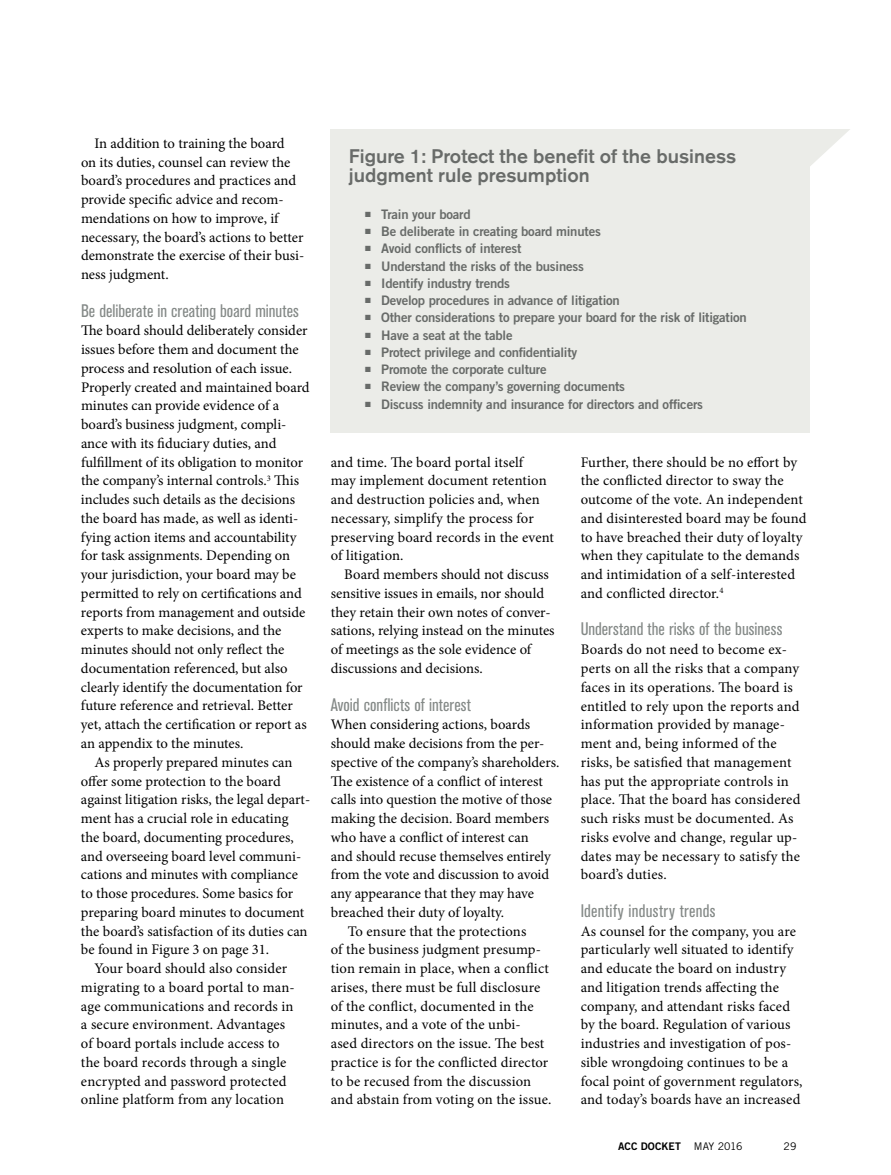
<style>
.page{position:relative;width:891px;height:1175px;background:#fff}
.page>*{position:absolute;margin:0;border:0;box-sizing:border-box;transform-origin:0 0}
.t1{font:500 19.5px/19.5px "Akzidenz Grotesk BE";color:#686b69}
.t2{font:condensed 18px "Akzidenz Grotesk BE";letter-spacing:.01em;color:#848987}
.t3{font:14.7px/18.8px "Minion Pro";color:#000}
.t4{font:13.2px "Trade Gothic Bold Two";letter-spacing:-.015em;color:#686b69}
.t5{font:10.5px "Trade Gothic Bold Two";letter-spacing:.015em;color:#000}
.t6{font:10.5px "Trade Gothic";color:#000}
.s1{font-family:"Trade Gothic"}
</style>
<div class="page">
<div style="left:331px;top:129px;width:479px;height:303px;background:#ebece8"></div>
<svg style="left:810px;top:129px;width:40px;height:37px"></svg>
<p class="t3" style="left:81px;top:134px;width:225px;text-indent:13px">In addition to training the board<br>on its duties, counsel can review the board’s procedures and practices and provide specific advice and recom&shy;mendations on how to improve, if necessary, the board’s actions to better demonstrate the exercise of their busi&shy;ness judgment.</p>
<p class="t2" style="left:81px;top:300px;width:219px">Be deliberate in creating board minutes</p>
<p class="t3" style="left:81px;top:321px;width:230px">The board should deliberately consider issues before them and document the process and resolution of each issue.<br>Properly created and maintained board minutes can provide evidence of a board’s business judgment, compli&shy;ance with its fiduciary duties, and fulfillment of its obligation to monitor the company’s internal controls.<sup>3</sup> This includes such details as the decisions the board has made, as well as identi&shy;fying action items and accountability for task assignments. Depending on your jurisdiction, your board may be permitted to rely on certifications and reports from management and outside experts to make decisions, and the minutes should not only reflect the documentation referenced, but also clearly identify the documentation for future reference and retrieval. Better yet, attach the certification or report as an appendix to the minutes.</p>
<p class="t3" style="left:94px;top:752px;width:200px">As properly prepared minutes can</p>
<p class="t3" style="left:81px;top:771px;width:201px">offer some protection to the board</p>
<p class="t3" style="left:81px;top:790px;width:231px">against litigation risks, the legal depart-</p>
<p class="t3" style="left:81px;top:809px;width:209px">ment has a crucial role in educating</p>
<p class="t3" style="left:81px;top:827px;width:214px">the board, documenting procedures,</p>
<p class="t3" style="left:81px;top:846px;width:222px">and overseeing board level communi-</p>
<p class="t3" style="left:81px;top:865px;width:218px">cations and minutes with compliance</p>
<p class="t3" style="left:81px;top:884px;width:214px">to those procedures. Some basics for</p>
<p class="t3" style="left:81px;top:902px;width:225px">preparing board minutes to document</p>
<p class="t3" style="left:81px;top:921px;width:228px">the board’s satisfaction of its duties can</p>
<p class="t3" style="left:81px;top:940px;width:190px">be found in Figure 3 on page 31.</p>
<p class="t3" style="left:94px;top:959px;width:194px">Your board should also consider</p>
<p class="t3" style="left:81px;top:977px;width:215px">migrating to a board portal to man-</p>
<p class="t3" style="left:81px;top:996px;width:214px">age communications and records in</p>
<p class="t3" style="left:81px;top:1015px;width:206px">a secure environment. Advantages</p>
<p class="t3" style="left:81px;top:1034px;width:200px">of board portals include access to</p>
<p class="t3" style="left:81px;top:1052px;width:207px">the board records through a single</p>
<p class="t3" style="left:81px;top:1071px;width:207px">encrypted and password protected</p>
<p class="t3" style="left:81px;top:1090px;width:205px">online platform from any location</p>
<h1 class="t1" style="left:349px;top:146px;width:389px">Figure 1: Protect the benefit of the business judgment rule presumption</h1>
<p class="t4" style="left:365px;top:206px;width:107px">■ Train your board</p>
<p class="t4" style="left:365px;top:223px;width:237px">■ Be deliberate in creating board minutes</p>
<p class="t4" style="left:365px;top:240px;width:158px">■ Avoid conflicts of interest</p>
<p class="t4" style="left:365px;top:258px;width:220px">■ Understand the risks of the business</p>
<p class="t4" style="left:365px;top:275px;width:147px">■ Identify industry trends</p>
<p class="t4" style="left:365px;top:292px;width:256px">■ Develop procedures in advance of litigation</p>
<p class="t4" style="left:365px;top:309px;width:383px">■ Other considerations to prepare your board for the risk of litigation</p>
<p class="t4" style="left:365px;top:327px;width:149px">■ Have a seat at the table</p>
<p class="t4" style="left:365px;top:344px;width:214px">■ Protect privilege and confidentiality</p>
<p class="t4" style="left:365px;top:361px;width:183px">■ Promote the corporate culture</p>
<p class="t4" style="left:365px;top:378px;width:262px">■ Review the company’s governing documents</p>
<p class="t4" style="left:365px;top:396px;width:339px">■ Discuss indemnity and insurance for directors and officers</p>
<p class="t3" style="left:331px;top:452px;width:225px">and time. The board portal itself<br>may implement document retention and destruction policies and, when necessary, simplify the process for preserving board records in the event of litigation.</p>
<p class="t3" style="left:331px;top:565px;width:225px;text-indent:13px">Board members should not discuss sensitive issues in emails, nor should they retain their own notes of conver&shy;sations, relying instead on the minutes of meetings as the sole evidence of discussions and decisions.</p>
<p class="t2" style="left:331px;top:694px;width:142px">Avoid conflicts of interest</p>
<p class="t3" style="left:331px;top:715px;width:201px">When considering actions, boards</p>
<p class="t3" style="left:331px;top:734px;width:215px">should make decisions from the per-</p>
<p class="t3" style="left:331px;top:752px;width:230px">spective of the company’s shareholders.</p>
<p class="t3" style="left:331px;top:771px;width:213px">The existence of a conflict of interest</p>
<p class="t3" style="left:331px;top:790px;width:223px">calls into question the motive of those</p>
<p class="t3" style="left:331px;top:809px;width:220px">making the decision. Board members</p>
<p class="t3" style="left:331px;top:827px;width:199px">who have a conflict of interest can</p>
<p class="t3" style="left:331px;top:846px;width:222px">and should recuse themselves entirely</p>
<p class="t3" style="left:331px;top:865px;width:220px">from the vote and discussion to avoid</p>
<p class="t3" style="left:331px;top:884px;width:205px">any appearance that they may have</p>
<p class="t3" style="left:331px;top:902px;width:175px">breached their duty of loyalty.</p>
<p class="t3" style="left:348px;top:921px;width:180px">To ensure that the protections</p>
<p class="t3" style="left:331px;top:940px;width:212px">of the business judgment presump-</p>
<p class="t3" style="left:331px;top:959px;width:220px">tion remain in place, when a conflict</p>
<p class="t3" style="left:331px;top:977px;width:211px">arises, there must be full disclosure</p>
<p class="t3" style="left:331px;top:996px;width:204px">of the conflict, documented in the</p>
<p class="t3" style="left:331px;top:1015px;width:191px">minutes, and a vote of the unbi-</p>
<p class="t3" style="left:331px;top:1034px;width:215px">ased directors on the issue. The best</p>
<p class="t3" style="left:331px;top:1052px;width:219px">practice is for the conflicted director</p>
<p class="t3" style="left:331px;top:1071px;width:202px">to be recused from the discussion</p>
<p class="t3" style="left:331px;top:1090px;width:222px">and abstain from voting on the issue.</p>
<p class="t3" style="left:581px;top:452px;width:227px">Further, there should be no effort by the conflicted director to sway the outcome of the vote. An independent and disinterested board may be found to have breached their duty of loyalty when they capitulate to the demands and intimidation of a self-interested and conflicted director.<sup>4</sup></p>
<p class="t2" style="left:581px;top:619px;width:203px">Understand the risks of the business</p>
<p class="t3" style="left:581px;top:640px;width:221px">Boards do not need to become ex&shy;perts on all the risks that a company faces in its operations. The board is entitled to rely upon the reports and information provided by manage&shy;ment and, being informed of the risks, be satisfied that management has put the appropriate controls in place. That the board has considered such risks must be documented. As risks evolve and change, regular up&shy;dates may be necessary to satisfy the board’s duties.</p>
<p class="t2" style="left:581px;top:900px;width:136px">Identify industry trends</p>
<p class="t3" style="left:581px;top:921px;width:223px">As counsel for the company, you are particularly well situated to identify and educate the board on industry and litigation trends affecting the company, and attendant risks faced by the board. Regulation of various industries and investigation of pos&shy;sible wrongdoing continues to be a focal point of government regulators, and today’s boards have an increased</p>
<p class="t5" style="left:618px;top:1140px;width:126px">ACC DOCKET <span class="s1">MAY 2016</span></p>
<p class="t6" style="left:784px;top:1140px;width:14px">29</p>
</div>
